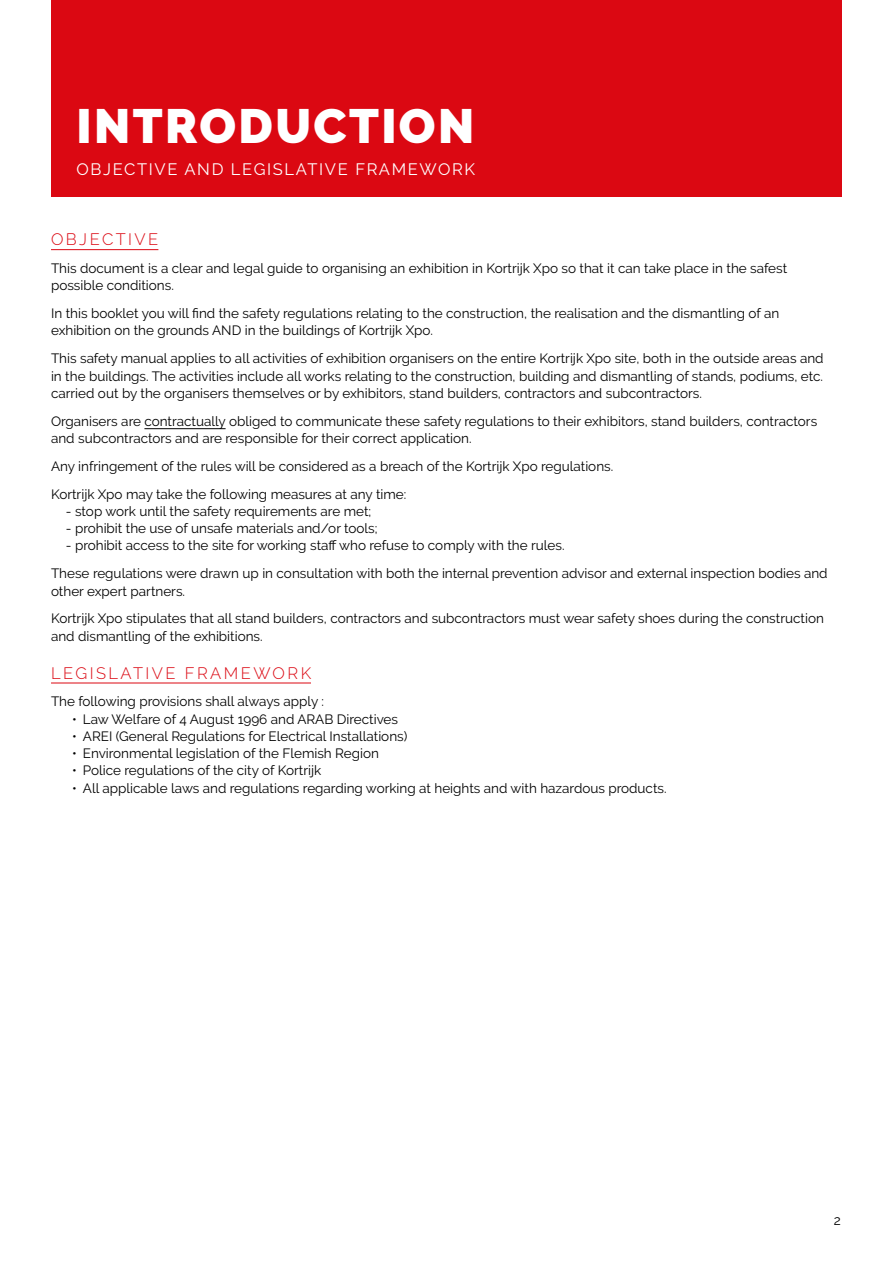
<style>
.page{position:relative;width:893px;height:1263px;background:#fff}
.page>*{position:absolute;margin:0;border:0;box-sizing:border-box;transform-origin:0 0}
.t1{font:900 48px "Raleway";letter-spacing:.05em;color:#fff}
.t2{font:16.5px "Raleway";letter-spacing:.1em;color:#fff}
.t3{font:300 16.5px "Raleway";letter-spacing:.15em;color:#db0812}
.t4{font:13.5px/17.2px "Raleway";color:#000}
</style>
<div class="page">
<hr style="left:51px;top:249px;width:107px;height:1px;background:#db0812">
<hr style="left:144px;top:428px;width:82px;height:1px;background:#000">
<hr style="left:51px;top:683px;width:260px;height:1px;background:#db0812">
<div style="left:51px;top:0;width:791px;height:196px;background:#db0812"></div>
<h1 class="t1" style="left:77px;top:99px;width:399px">INTRODUCTION</h1>
<p class="t2" style="left:77px;top:160px;width:400px">OBJECTIVE AND LEGISLATIVE FRAMEWORK</p>
<p class="t3" style="left:51px;top:230px;width:109px">OBJECTIVE</p>
<p class="t4" style="left:51px;top:260px;width:738px">This document is a clear and legal guide to organising an exhibition in Kortrijk Xpo so that it can take place in the safest possible conditions.</p>
<p class="t4" style="left:51px;top:305px;width:730px">In this booklet you will find the safety regulations relating to the construction, the realisation and the dismantling of an exhibition on the grounds AND in the buildings of Kortrijk Xpo.</p>
<p class="t4" style="left:51px;top:350px;width:774px;text-align:justify">This safety manual applies to all activities of exhibition organisers on the entire Kortrijk Xpo site, both in the outside areas and in the buildings. The activities include all works relating to the construction, building and dismantling of stands, podiums, etc. carried out by the organisers themselves or by exhibitors, stand builders, contractors and subcontractors.</p>
<p class="t4" style="left:51px;top:412px;width:768px">Organisers are contractually obliged to communicate these safety regulations to their exhibitors, stand builders, contractors and subcontractors and are responsible for their correct application.</p>
<p class="t4" style="left:51px;top:452px;width:564px;line-height:27.9px">Any infringement of the rules will be considered as a breach of the Kortrijk Xpo regulations.<br>Kortrijk Xpo may take the following measures at any time:</p>
<p class="t4" style="left:66px;top:502px;width:307px">- stop work until the safety requirements are met;</p>
<p class="t4" style="left:66px;top:520px;width:313px">- prohibit the use of unsafe materials and/or tools;</p>
<p class="t4" style="left:51px;top:532px;width:778px;line-height:27.9px;text-indent:15px">- prohibit access to the site for working staff who refuse to comply with the rules.<br>These regulations were drawn up in consultation with both the internal prevention advisor and external inspection bodies and</p>
<p class="t4" style="left:51px;top:577px;width:774px;line-height:27.9px">other expert partners.<br>Kortrijk Xpo stipulates that all stand builders, contractors and subcontractors must wear safety shoes during the construction</p>
<p class="t4" style="left:51px;top:627px;width:213px">and dismantling of the exhibitions.</p>
<p class="t3" style="left:51px;top:663px;width:262px">LEGISLATIVE FRAMEWORK</p>
<p class="t4" style="left:51px;top:693px;width:275px">The following provisions shall always apply :</p>
<p class="t4" style="left:72px;top:710px;width:327px">• Law Welfare of 4 August 1996 and ARAB Directives</p>
<p class="t4" style="left:72px;top:727px;width:337px">• AREI (General Regulations for Electrical Installations)</p>
<p class="t4" style="left:72px;top:745px;width:308px">• Environmental legislation of the Flemish Region</p>
<p class="t4" style="left:72px;top:762px;width:250px">• Police regulations of the city of Kortrijk</p>
<p class="t4" style="left:72px;top:779px;width:596px">• All applicable laws and regulations regarding working at heights and with hazardous products.</p>
<p class="t4" style="left:834px;top:1211px;width:9px">2</p>
</div>
